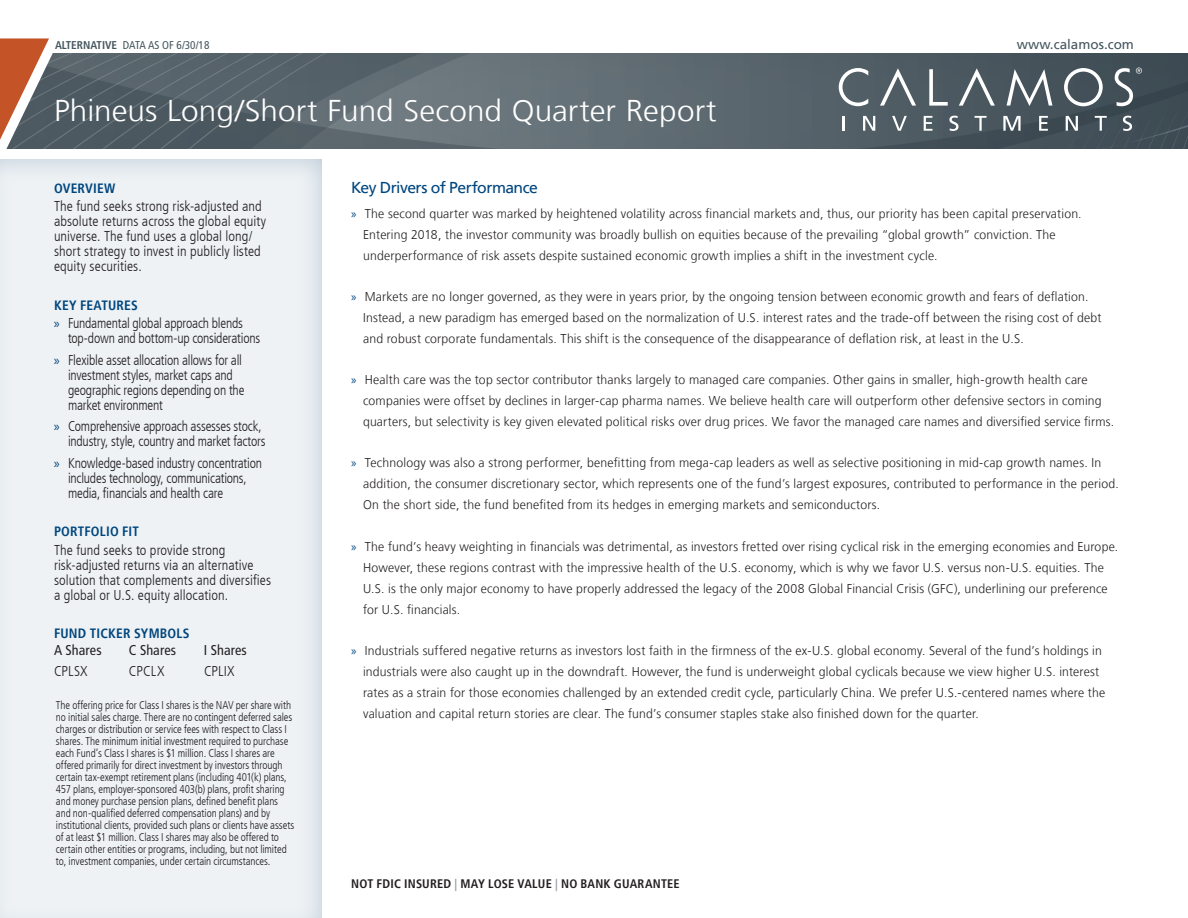
<style>
.page{position:relative;width:1188px;height:918px;background:#fff}
.page>*{position:absolute;margin:0;border:0;box-sizing:border-box;transform-origin:0 0}
.t1{font:300 30px "Frutiger LT";letter-spacing:.005em;color:#fff;scale:1.05 1}
.t2{font:15.75px "Frutiger LT";letter-spacing:-.035em;color:#00467e}
.t3{font:300 condensed 14.25px/15px "Frutiger LT";letter-spacing:-.01em;color:#231f20;scale:.95 1}
.t4{font:300 condensed 14.25px/15px "Frutiger LT";letter-spacing:-.01em;color:#231f20}
.t5{font:condensed 14.25px "Frutiger LT";letter-spacing:.005em;color:#231f20}
.t6{font:700 condensed 13.5px "Frutiger LT";letter-spacing:.015em;color:#00467e}
.t7{font:13.5px "Frutiger LT";color:#45555f}
.t8{font:300 12.75px/21px "Frutiger LT";letter-spacing:.015em;color:#231f20;scale:.96 1}
.t9{font:700 condensed 12.3px "Frutiger LT";letter-spacing:.015em;color:#231f20}
.t10{font:300 condensed 11.25px/12px "Frutiger LT";letter-spacing:-.005em;color:#231f20}
.t11{font:condensed 11.25px "Frutiger LT";color:#45555f}
.s1{font-weight:700}
.s2{font-family:"Myriad Pro";font-weight:400;font-stretch:normal;color:#00467e}
.s3{color:#00467e}
.s4{font-family:"Myriad Pro";font-weight:400;color:#00467e}
.s5{color:#959ca1}
</style>
<div class="page">
<svg style="left:628px;top:54px;width:375px;height:94px;background:#556169"></svg>
<div style="left:0;top:153px;width:323px;height:765px;background:#eef2f5"></div>
<svg style="left:0;top:38px;width:628px;height:111px;background:#777c81"></svg>
<svg style="left:929px;top:69px;width:19px;height:37px"></svg>
<svg style="left:880px;top:68px;width:36px;height:38px"></svg>
<svg style="left:959px;top:68px;width:36px;height:38px"></svg>
<svg style="left:839px;top:68px;width:29px;height:38px"></svg>
<hr style="left:842px;top:116px;width:3px;height:15px;background:#fff">
<svg style="left:863px;top:116px;width:12px;height:15px"></svg>
<svg style="left:892px;top:116px;width:15px;height:15px"></svg>
<svg style="left:924px;top:116px;width:8px;height:15px"></svg>
<svg style="left:949px;top:116px;width:10px;height:15px"></svg>
<svg style="left:975px;top:116px;width:12px;height:15px"></svg>
<svg style="left:1003px;top:54px;width:185px;height:94px;background:#505c64"></svg>
<p class="t11" style="left:55px;top:39px;width:156px"><span class="s1">ALTERNATIVE</span> DATA AS OF 6/30/18</p>
<h1 class="t1" style="left:54px;top:93px;width:633px">Phineus Long/Short Fund Second Quarter Report</h1>
<p class="t7" style="left:1017px;top:36px;width:119px">www.calamos.com</p>
<p class="t6" style="left:54px;top:180px;width:63px">OVERVIEW</p>
<p class="t4" style="left:54px;top:199px;width:214px">The fund seeks strong risk-adjusted and absolute returns across the global equity universe. The fund uses a global long/ short strategy to invest in publicly listed equity securities.</p>
<p class="t6" style="left:54px;top:297px;width:85px">KEY FEATURES</p>
<p class="t3" style="left:68px;top:316px;width:204px;text-indent:-14px"><span class="s2">»</span><span class="s3">»</span> Fundamental global approach blends top-down and bottom-up considerations</p>
<p class="t3" style="left:68px;top:352px;width:187px;text-indent:-14px"><span class="s2">»</span><span class="s3">»</span> Flexible asset allocation allows for all investment styles, market caps and geographic regions depending on the market environment</p>
<p class="t3" style="left:54px;top:419px;width:224px;text-align:right"><span class="s2">»</span><span class="s3">»</span> Comprehensive approach assesses stock, industry, style, country and market factors</p>
<p class="t3" style="left:68px;top:456px;width:206px;text-indent:-14px"><span class="s2">»</span><span class="s3">»</span> Knowledge-based industry concentration includes technology, communications, media, financials and health care</p>
<p class="t6" style="left:54px;top:524px;width:87px">PORTFOLIO FIT</p>
<p class="t4" style="left:54px;top:542px;width:219px">The fund seeks to provide strong risk-adjusted returns via an alternative solution that complements and diversifies a global or U.S. equity allocation.</p>
<p class="t6" style="left:54px;top:625px;width:137px">FUND TICKER SYMBOLS</p>
<p class="t5" style="left:54px;top:642px;width:49px">A Shares</p>
<p class="t5" style="left:129px;top:642px;width:49px">C Shares</p>
<p class="t5" style="left:204px;top:642px;width:44px">I Shares</p>
<p class="t4" style="left:54px;top:664px;width:35px">CPLSX</p>
<p class="t4" style="left:129px;top:664px;width:37px">CPCLX</p>
<p class="t4" style="left:204px;top:664px;width:32px">CPLIX</p>
<p class="t10" style="left:56px;top:700px;width:240px">The offering price for Class I shares is the NAV per share with no initial sales charge. There are no contingent deferred sales charges or distribution or service fees with respect to Class I shares. The minimum initial investment required to purchase each Fund’s Class I shares is $1 million. Class I shares are offered primarily for direct investment by investors through certain tax-exempt retirement plans (including 401(k) plans, 457 plans, employer-sponsored 403(b) plans, profit sharing and money purchase pension plans, defined benefit plans and non-qualified deferred compensation plans) and by institutional clients, provided such plans or clients have assets of at least $1 million. Class I shares may also be offered to certain other entities or programs, including, but not limited to, investment companies, under certain circumstances.</p>
<p class="t2" style="left:351px;top:179px;width:188px">Key Drivers of Performance</p>
<p class="t8" style="left:363px;top:203px;width:750px;text-indent:-12px"><span class="s4">»</span><span class="s3">»</span> The second quarter was marked by heightened volatility across financial markets and, thus, our priority has been capital preservation.<br>Entering 2018, the investor community was broadly bullish on equities because of the prevailing “global growth” conviction. The underperformance of risk assets despite sustained economic growth implies a shift in the investment cycle.</p>
<p class="t8" style="left:363px;top:286px;width:771px;text-indent:-12px"><span class="s4">»</span><span class="s3">»</span> Markets are no longer governed, as they were in years prior, by the ongoing tension between economic growth and fears of deflation.<br>Instead, a new paradigm has emerged based on the normalization of U.S. interest rates and the trade-off between the rising cost of debt and robust corporate fundamentals. This shift is the consequence of the disappearance of deflation risk, at least in the U.S.</p>
<p class="t8" style="left:363px;top:369px;width:784px;text-indent:-12px"><span class="s4">»</span><span class="s3">»</span> Health care was the top sector contributor thanks largely to managed care companies. Other gains in smaller, high-growth health care companies were offset by declines in larger-cap pharma names. We believe health care will outperform other defensive sectors in coming quarters, but selectivity is key given elevated political risks over drug prices. We favor the managed care names and diversified service firms.</p>
<p class="t8" style="left:363px;top:453px;width:789px;text-indent:-12px"><span class="s4">»</span><span class="s3">»</span> Technology was also a strong performer, benefitting from mega-cap leaders as well as selective positioning in mid-cap growth names. In addition, the consumer discretionary sector, which represents one of the fund’s largest exposures, contributed to performance in the period.<br>On the short side, the fund benefited from its hedges in emerging markets and semiconductors.</p>
<p class="t8" style="left:363px;top:536px;width:788px;text-indent:-12px"><span class="s4">»</span><span class="s3">»</span> The fund’s heavy weighting in financials was detrimental, as investors fretted over rising cyclical risk in the emerging economies and Europe.<br>However, these regions contrast with the impressive health of the U.S. economy, which is why we favor U.S. versus non-U.S. equities. The U.S. is the only major economy to have properly addressed the legacy of the 2008 Global Financial Crisis (GFC), underlining our preference for U.S. financials.</p>
<p class="t8" style="left:363px;top:640px;width:775px;text-indent:-12px"><span class="s4">»</span><span class="s3">»</span> Industrials suffered negative returns as investors lost faith in the firmness of the ex-U.S. global economy. Several of the fund’s holdings in industrials were also caught up in the downdraft. However, the fund is underweight global cyclicals because we view higher U.S. interest rates as a strain for those economies challenged by an extended credit cycle, particularly China. We prefer U.S.-centered names where the valuation and capital return stories are clear. The fund’s consumer staples stake also finished down for the quarter.</p>
<p class="t9" style="left:351px;top:877px;width:330px">NOT FDIC INSURED <span class="s5">|</span> MAY LOSE VALUE <span class="s5">|</span> NO BANK GUARANTEE</p>
</div>
